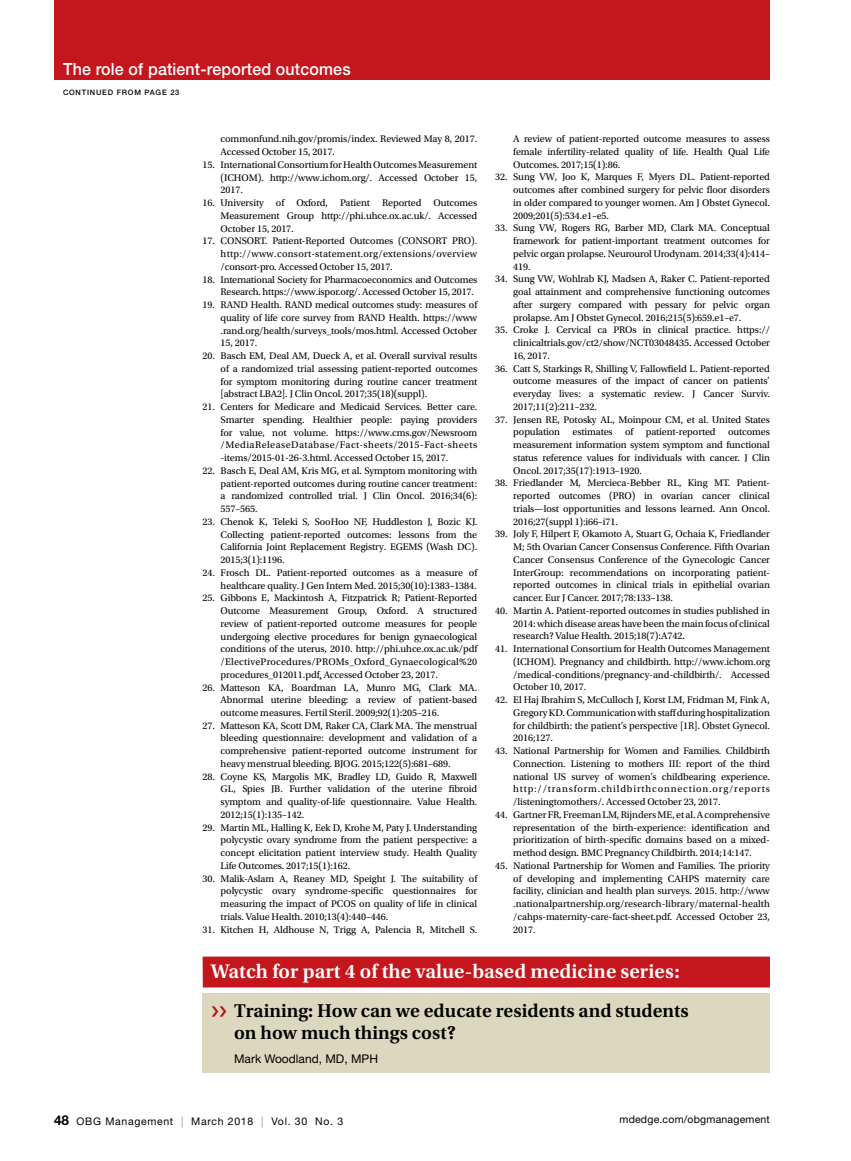
<style>
.page{position:relative;width:851px;height:1161px;background:#fff}
.page>*{position:absolute;margin:0;border:0;box-sizing:border-box;transform-origin:0 0}
.t1{font:600 20.7px "Utopia Std";color:#fff}
.t2{font:600 19.5px/22.5px "Utopia Std";color:#000}
.t3{font:500 16.8px "Helvetica Neue LT Std";letter-spacing:.01em;color:#fff;scale:.95 1}
.t4{font:12px "Helvetica Neue LT Std";color:#000}
.t5{font:10.5px "Helvetica Neue LT Std";letter-spacing:.065em;color:#000}
.t6{font:10.5px "Helvetica Neue LT Std";letter-spacing:.02em;color:#000}
.t7{font:10.2px/12.8px "Utopia Std";letter-spacing:-.01em;color:#000;text-align:justify}
.t8{font:500 7.5px "Helvetica Neue LT Std";letter-spacing:.1em;color:#000}
.s1{font-family:"Minion Pro"}
.s2{font-weight:700;font-size:13.5px}
.s3{color:#939598}
</style>
<div class="page">
<div style="left:54px;top:0;width:716px;height:80px;background:#c4161c"></div>
<div style="left:202px;top:957px;width:568px;height:31px;background:#c4161c"></div>
<div style="left:202px;top:994px;width:568px;height:79px;background:#dbd8bf"></div>
<svg style="left:212px;top:1006px;width:14px;height:11px"></svg>
<h3 class="t3" style="left:63px;top:59px;width:304px">The role of patient-reported outcomes</h3>
<p class="t8" style="left:63px;top:88px;width:118px">CONTINUED FROM PAGE 23</p>
<p class="t7" style="left:221px;top:133px;width:258px">commonfund.nih.gov/promis/index. Reviewed May 8, 2017.<br>Accessed October 15, 2017.</p>
<p class="t7" style="left:221px;top:158px;width:258px;text-indent:-18px">15. International Consortium for Health Outcomes Measurement (ICHOM). http://www.ichom.org/. Accessed October 15, 2017.</p>
<p class="t7" style="left:221px;top:197px;width:258px;text-indent:-18px">16. University of Oxford, Patient Reported Outcomes Measurement Group http://phi.uhce.ox.ac.uk/. Accessed October 15, 2017.</p>
<p class="t7" style="left:221px;top:235px;width:258px;text-indent:-18px">17. CONSORT. Patient-Reported Outcomes (CONSORT PRO). http://www.consort-statement.org/extensions/overview /consort-pro. Accessed October 15, 2017.</p>
<p class="t7" style="left:221px;top:273px;width:258px;text-indent:-18px">18. International Society for Pharmacoeconomics and Outcomes<br>Research. https://www.ispor.org/. Accessed October 15, 2017.</p>
<p class="t7" style="left:221px;top:299px;width:258px;text-indent:-18px">19. RAND Health. RAND medical outcomes study: measures of quality of life core survey from RAND Health. https://www .rand.org/health/surveys_tools/mos.html. Accessed October 15, 2017.</p>
<p class="t7" style="left:221px;top:350px;width:258px;text-indent:-18px">20. Basch EM, Deal AM, Dueck A, et al. Overall survival results of a randomized trial assessing patient-reported outcomes for symptom monitoring during routine cancer treatment [abstract LBA2]. J Clin Oncol. 2017;35(18)(suppl).</p>
<p class="t7" style="left:221px;top:401px;width:258px;text-indent:-18px">21. Centers for Medicare and Medicaid Services. Better care.<br>Smarter spending. Healthier people: paying providers for value, not volume. https://www.cms.gov/Newsroom /MediaReleaseDatabase/Fact-sheets/2015-Fact-sheets -items/2015-01-26-3.html. Accessed October 15, 2017.</p>
<p class="t7" style="left:221px;top:464px;width:258px;text-indent:-18px">22. Basch E, Deal AM, Kris MG, et al. Symptom monitoring with patient-reported outcomes during routine cancer treatment: a randomized controlled trial. J Clin Oncol. 2016;34(6):<br>557–565.</p>
<p class="t7" style="left:221px;top:515px;width:258px;text-indent:-18px">23. Chenok K, Teleki S, SooHoo NF, Huddleston J, Bozic KJ.<br>Collecting patient-reported outcomes: lessons from the California Joint Replacement Registry. EGEMS (Wash DC).<br>2015;3(1):1196.</p>
<p class="t7" style="left:203px;top:566px;width:276px;text-align:right">24. Frosch DL. Patient-reported outcomes as a measure of healthcare quality. J Gen Intern Med. 2015;30(10):1383–1384.</p>
<p class="t7" style="left:221px;top:592px;width:258px;text-indent:-18px">25. Gibbons E, Mackintosh A, Fitzpatrick R; Patient-Reported Outcome Measurement Group, Oxford. A structured review of patient-reported outcome measures for people undergoing elective procedures for benign gynaecological conditions of the uterus, 2010. http://phi.uhce.ox.ac.uk/pdf /ElectiveProcedures/PROMs_Oxford_Gynaecological%20 procedures_012011.pdf<span class="s1">.</span> Accessed October 23, 2017.</p>
<p class="t7" style="left:221px;top:681px;width:258px;text-indent:-18px">26. Matteson KA, Boardman LA, Munro MG, Clark MA.<br>Abnormal uterine bleeding: a review of patient-based outcome measures. Fertil Steril. 2009;92(1):205–216.</p>
<p class="t7" style="left:221px;top:719px;width:258px;text-indent:-18px">27. Matteson KA, Scott DM, Raker CA, Clark MA. The menstrual bleeding questionnaire: development and validation of a comprehensive patient-reported outcome instrument for heavy menstrual bleeding. BJOG. 2015;122(5):681–689.</p>
<p class="t7" style="left:221px;top:770px;width:258px;text-indent:-18px">28. Coyne KS, Margolis MK, Bradley LD, Guido R, Maxwell GL, Spies JB. Further validation of the uterine fibroid symptom and quality-of-life questionnaire. Value Health.<br>2012;15(1):135–142.</p>
<p class="t7" style="left:221px;top:821px;width:258px;text-indent:-18px">29. Martin ML, Halling K, Eek D, Krohe M, Paty J. Understanding polycystic ovary syndrome from the patient perspective: a concept elicitation patient interview study. Health Quality Life Outcomes. 2017;15(1):162.</p>
<p class="t7" style="left:221px;top:872px;width:258px;text-indent:-18px">30. Malik-Aslam A, Reaney MD, Speight J. The suitability of polycystic ovary syndrome-specific questionnaires for measuring the impact of PCOS on quality of life in clinical trials. Value Health. 2010;13(4):440–446.</p>
<p class="t7" style="left:203px;top:923px;width:276px">31. Kitchen H, Aldhouse N, Trigg A, Palencia R, Mitchell S.</p>
<p class="t7" style="left:513px;top:133px;width:258px">A review of patient-reported outcome measures to assess female infertility-related quality of life. Health Qual Life Outcomes. 2017;15(1):86.</p>
<p class="t7" style="left:513px;top:171px;width:258px;text-indent:-18px">32. Sung VW, Joo K, Marques F, Myers DL. Patient-reported outcomes after combined surgery for pelvic floor disorders in older compared to younger women. Am J Obstet Gynecol.<br>2009;201(5):534.e1–e5.</p>
<p class="t7" style="left:513px;top:222px;width:258px;text-indent:-18px">33. Sung VW, Rogers RG, Barber MD, Clark MA. Conceptual framework for patient-important treatment outcomes for pelvic organ prolapse. Neurourol Urodynam. 2014;33(4):414– 419.</p>
<p class="t7" style="left:513px;top:273px;width:258px;text-indent:-18px">34. Sung VW, Wohlrab KJ, Madsen A, Raker C. Patient-reported goal attainment and comprehensive functioning outcomes after surgery compared with pessary for pelvic organ prolapse. Am J Obstet Gynecol. 2016;215(5):659.e1–e7.</p>
<p class="t7" style="left:513px;top:324px;width:258px;text-indent:-18px">35. Croke J. Cervical ca PROs in clinical practice. https:// clinicaltrials.gov/ct2/show/NCT03048435. Accessed October 16, 2017.</p>
<p class="t7" style="left:513px;top:362px;width:258px;text-indent:-18px">36. Catt S, Starkings R, Shilling V, Fallowfield L. Patient-reported outcome measures of the impact of cancer on patients’ everyday lives: a systematic review. J Cancer Surviv.<br>2017;11(2):211–232.</p>
<p class="t7" style="left:513px;top:413px;width:258px;text-indent:-18px">37. Jensen RE, Potosky AL, Moinpour CM, et al. United States population estimates of patient-reported outcomes measurement information system symptom and functional status reference values for individuals with cancer. J Clin Oncol. 2017;35(17):1913–1920.</p>
<p class="t7" style="left:513px;top:477px;width:258px;text-indent:-18px">38. Friedlander M, Mercieca-Bebber RL, King MT. Patient&shy;reported outcomes (PRO) in ovarian cancer clinical trials—lost opportunities and lessons learned. Ann Oncol.<br>2016;27(suppl 1):i66–i71.</p>
<p class="t7" style="left:513px;top:528px;width:258px;text-indent:-18px">39. Joly F, Hilpert F, Okamoto A, Stuart G, Ochaia K, Friedlander M; 5th Ovarian Cancer Consensus Conference. Fifth Ovarian Cancer Consensus Conference of the Gynecologic Cancer InterGroup: recommendations on incorporating patient&shy;reported outcomes in clinical trials in epithelial ovarian cancer. Eur J Cancer. 2017;78:133–138.</p>
<p class="t7" style="left:513px;top:604px;width:258px;text-indent:-18px">40. Martin A. Patient-reported outcomes in studies published in 2014: which disease areas have been the main focus of clinical research? Value Health. 2015;18(7):A742.</p>
<p class="t7" style="left:513px;top:643px;width:258px;text-indent:-18px">41. International Consortium for Health Outcomes Management (ICHOM). Pregnancy and childbirth. http://www.ichom.org /medical-conditions/pregnancy-and-childbirth/. Accessed October 10, 2017.</p>
<p class="t7" style="left:513px;top:694px;width:258px;text-indent:-18px">42. El Haj Ibrahim S, McCulloch J, Korst LM, Fridman M, Fink A, Gregory KD. Communication with staff during hospitalization for childbirth: the patient’s perspective [1R]. Obstet Gynecol.<br>2016;127.</p>
<p class="t7" style="left:513px;top:745px;width:258px;text-indent:-18px">43. National Partnership for Women and Families. Childbirth Connection. Listening to mothers III: report of the third national US survey of women’s childbearing experience. http://transform.childbirthconnection.org/reports /listeningtomothers/. Accessed October 23, 2017.</p>
<p class="t7" style="left:513px;top:808px;width:258px;text-indent:-18px">44. Gartner FR, Freeman LM, Rijnders ME, et al. A comprehensive representation of the birth-experience: identification and prioritization of birth-specific domains based on a mixed&shy;method design. BMC Pregnancy Childbirth. 2014;14:147.</p>
<p class="t7" style="left:513px;top:859px;width:258px;text-indent:-18px">45. National Partnership for Women and Families. The priority of developing and implementing CAHPS maternity care facility, clinician and health plan surveys. 2015. http://www .nationalpartnership.org/research-library/maternal-health /cahps-maternity-care-fact-sheet.pdf. Accessed October 23, 2017.</p>
<h1 class="t1" style="left:211px;top:960px;width:470px">Watch for part 4 of the value-based medicine series:</h1>
<h2 class="t2" style="left:234px;top:999px;width:456px">Training: How can we educate residents and students on how much things cost?</h2>
<p class="t4" style="left:234px;top:1052px;width:145px">Mark Woodland, MD, MPH</p>
<p class="t5" style="left:54px;top:1115px;width:291px"><span class="s2">48</span> OBG Management <span class="s3">|</span> March 2018 <span class="s3">|</span> Vol. 30 No. 3</p>
<p class="t6" style="left:619px;top:1114px;width:152px">mdedge.com/obgmanagement</p>
</div>
